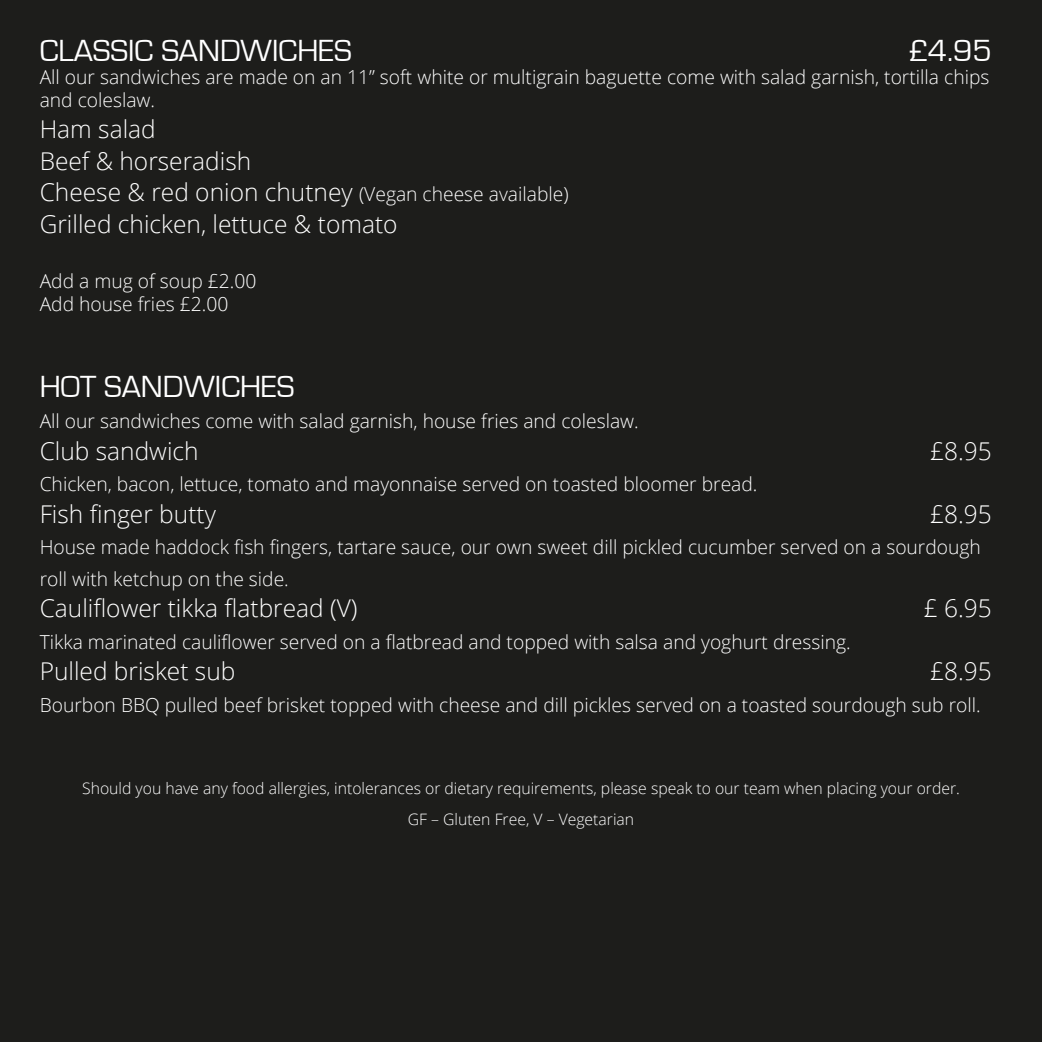
<style>
.page{position:relative;width:1042px;height:1042px;background:#fff}
.page>*{position:absolute;margin:0;border:0;box-sizing:border-box;transform-origin:0 0}
.t1{font:31.5px "Eurostile";color:#fff}
.t2{font:300 24.5px "Open Sans";color:#fff}
.t3{font:300 19.25px/23.1px "Open Sans";color:#fff}
.t4{font:300 15.75px "Open Sans";color:#fff}
.s1{font-size:19.25px}
</style>
<div class="page">
<div style="left:1px;top:1px;width:1040px;height:1040px;background:#1d1d1b"></div>
<p class="t1" style="left:40px;top:33px;width:313px">CLASSIC SANDWICHES</p>
<p class="t1" style="left:908px;top:33px;width:85px">£4.95</p>
<p class="t3" style="left:40px;top:65px;width:951px">All our sandwiches are made on an 11” soft white or multigrain baguette come with salad garnish, tortilla chips and coleslaw.</p>
<p class="t2" style="left:40px;top:113px;width:118px">Ham salad</p>
<p class="t2" style="left:40px;top:144px;width:213px">Beef &amp; horseradish</p>
<p class="t2" style="left:40px;top:176px;width:530px">Cheese &amp; red onion chutney <span class="s1">(Vegan cheese available)</span></p>
<p class="t2" style="left:40px;top:207px;width:359px">Grilled chicken, lettuce &amp; tomato</p>
<p class="t3" style="left:40px;top:268px;width:218px">Add a mug of soup £2.00</p>
<p class="t3" style="left:40px;top:292px;width:190px">Add house fries £2.00</p>
<p class="t1" style="left:40px;top:369px;width:256px">HOT SANDWICHES</p>
<p class="t3" style="left:40px;top:409px;width:600px">All our sandwiches come with salad garnish, house fries and coleslaw.</p>
<p class="t2" style="left:40px;top:434px;width:160px">Club sandwich</p>
<p class="t2" style="left:930px;top:434px;width:63px">£8.95</p>
<p class="t3" style="left:40px;top:472px;width:719px">Chicken, bacon, lettuce, tomato and mayonnaise served on toasted bloomer bread.</p>
<p class="t2" style="left:40px;top:497px;width:178px">Fish finger butty</p>
<p class="t2" style="left:930px;top:497px;width:63px">£8.95</p>
<p class="t3" style="left:40px;top:531px;width:943px;line-height:31.5px">House made haddock fish fingers, tartare sauce, our own sweet dill pickled cucumber served on a sourdough roll with ketchup on the side.</p>
<p class="t2" style="left:40px;top:592px;width:319px">Cauliflower tikka flatbread (V)</p>
<p class="t2" style="left:924px;top:592px;width:70px">£ 6.95</p>
<p class="t3" style="left:40px;top:630px;width:812px">Tikka marinated cauliflower served on a flatbread and topped with salsa and yoghurt dressing.</p>
<p class="t2" style="left:40px;top:655px;width:197px">Pulled brisket sub</p>
<p class="t2" style="left:930px;top:655px;width:63px">£8.95</p>
<p class="t3" style="left:40px;top:693px;width:942px">Bourbon BBQ pulled beef brisket topped with cheese and dill pickles served on a toasted sourdough sub roll.</p>
<p class="t4" style="left:82px;top:777px;width:879px">Should you have any food allergies, intolerances or dietary requirements, please speak to our team when placing your order.</p>
<p class="t4" style="left:408px;top:809px;width:228px">GF – Gluten Free, V – Vegetarian</p>
</div>
